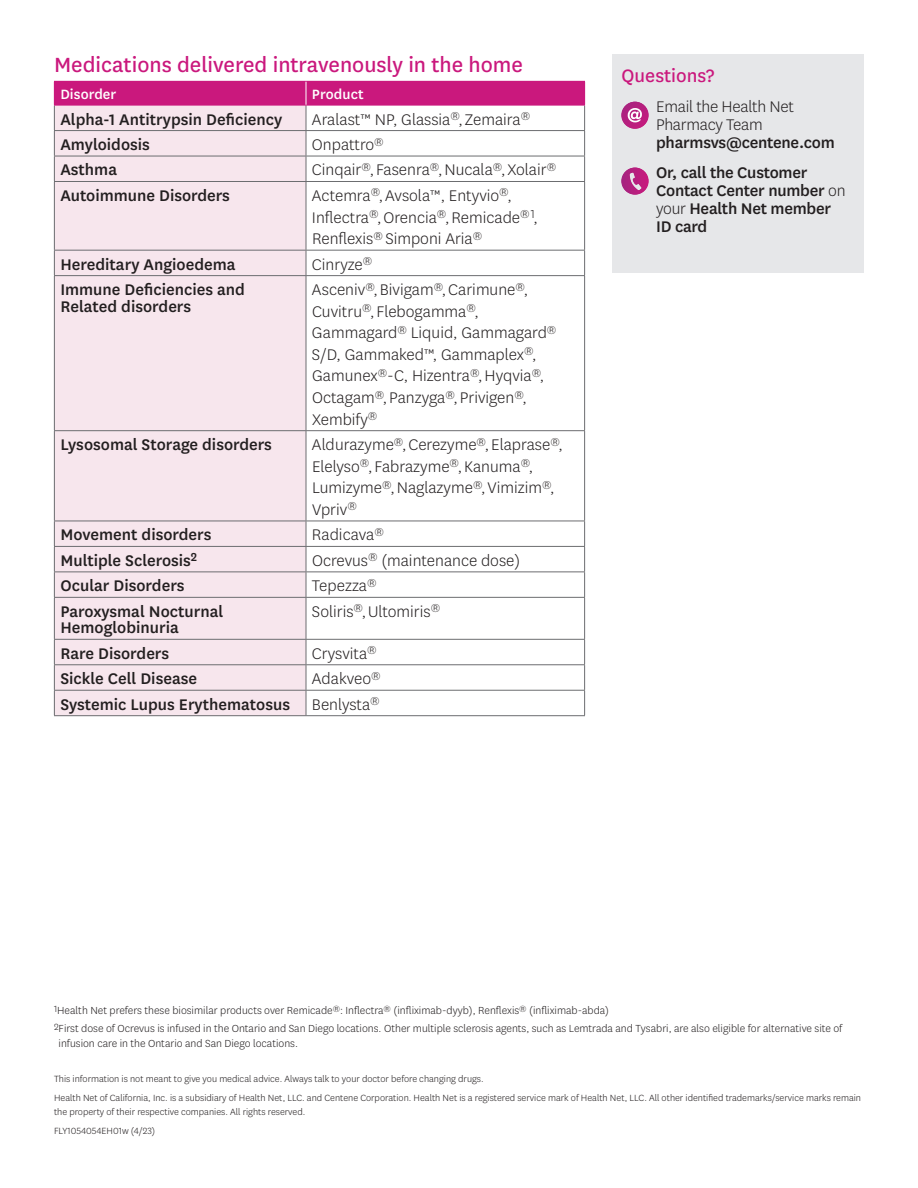
<style>
.page{position:relative;width:918px;height:1188px;background:#fff}
.page>*{position:absolute;margin:0;border:0;box-sizing:border-box;transform-origin:0 0}
.t1{font:24px "Centene Sans";color:#ca187d}
.t2{font:21px "Centene Sans";color:#ca187d}
.t3{font:300 18px/21.6px "Centene Sans";color:#231f20}
.t4{font:500 18px/18px "Centene Sans";color:#231f20}
.t5{font:500 15.75px "Centene Sans";letter-spacing:.005em;color:#fff}
.t6{font:300 12px/15px "Centene Sans";color:#231f20}
.t7{font:300 10.5px/13.5px "Centene Sans";color:#231f20}
.s1{font-weight:500}
.s2{font-weight:300}
</style>
<div class="page">
<div style="left:54px;top:81px;width:252px;height:24px;background:#ca187d"></div>
<div style="left:306px;top:81px;width:279px;height:24px;background:#ca187d"></div>
<div style="left:54px;top:105px;width:252px;height:26px;background:#f7e6ed"></div>
<div style="left:54px;top:131px;width:252px;height:25px;background:#f7e6ed"></div>
<div style="left:54px;top:156px;width:252px;height:25px;background:#f7e6ed"></div>
<div style="left:54px;top:181px;width:252px;height:69px;background:#f7e6ed"></div>
<div style="left:54px;top:250px;width:252px;height:26px;background:#f7e6ed"></div>
<div style="left:54px;top:276px;width:252px;height:155px;background:#f7e6ed"></div>
<div style="left:54px;top:431px;width:252px;height:90px;background:#f7e6ed"></div>
<div style="left:54px;top:521px;width:252px;height:25px;background:#f7e6ed"></div>
<div style="left:54px;top:546px;width:252px;height:26px;background:#f7e6ed"></div>
<div style="left:54px;top:572px;width:252px;height:25px;background:#f7e6ed"></div>
<div style="left:54px;top:597px;width:252px;height:42px;background:#f7e6ed"></div>
<div style="left:54px;top:639px;width:252px;height:26px;background:#f7e6ed"></div>
<div style="left:54px;top:665px;width:252px;height:25px;background:#f7e6ed"></div>
<div style="left:54px;top:690px;width:252px;height:26px;background:#f7e6ed"></div>
<hr style="left:54px;top:130px;width:252px;height:1px;background:#6c6d70">
<hr style="left:306px;top:130px;width:279px;height:1px;background:#6c6d70">
<hr style="left:54px;top:156px;width:252px;height:1px;background:#6c6d70">
<hr style="left:306px;top:156px;width:279px;height:1px;background:#6c6d70">
<hr style="left:54px;top:181px;width:252px;height:1px;background:#6c6d70">
<hr style="left:54px;top:182px;width:1px;height:68px;background:#6c6d70">
<hr style="left:306px;top:181px;width:279px;height:1px;background:#6c6d70">
<hr style="left:306px;top:182px;width:1px;height:68px;background:#6c6d70">
<hr style="left:584px;top:182px;width:1px;height:68px;background:#6c6d70">
<hr style="left:54px;top:250px;width:252px;height:1px;background:#6c6d70">
<svg style="left:54px;top:251px;width:1px;height:24px"></svg>
<hr style="left:306px;top:250px;width:279px;height:1px;background:#6c6d70">
<svg style="left:306px;top:251px;width:1px;height:24px"></svg>
<svg style="left:584px;top:251px;width:1px;height:24px"></svg>
<hr style="left:54px;top:275px;width:252px;height:1px;background:#6c6d70">
<hr style="left:54px;top:276px;width:1px;height:154px;background:#6c6d70">
<hr style="left:306px;top:275px;width:279px;height:1px;background:#6c6d70">
<hr style="left:306px;top:276px;width:1px;height:154px;background:#6c6d70">
<hr style="left:584px;top:276px;width:1px;height:154px;background:#6c6d70">
<hr style="left:54px;top:430px;width:252px;height:1px;background:#6c6d70">
<hr style="left:54px;top:431px;width:1px;height:90px;background:#6c6d70">
<hr style="left:306px;top:430px;width:279px;height:1px;background:#6c6d70">
<hr style="left:306px;top:431px;width:1px;height:90px;background:#6c6d70">
<hr style="left:584px;top:431px;width:1px;height:90px;background:#6c6d70">
<hr style="left:54px;top:521px;width:252px;height:1px;background:#6c6d70">
<hr style="left:306px;top:521px;width:279px;height:1px;background:#6c6d70">
<hr style="left:54px;top:546px;width:252px;height:1px;background:#6c6d70">
<hr style="left:306px;top:546px;width:279px;height:1px;background:#6c6d70">
<hr style="left:54px;top:572px;width:252px;height:1px;background:#6c6d70">
<svg style="left:54px;top:521px;width:1px;height:76px"></svg>
<hr style="left:306px;top:572px;width:279px;height:1px;background:#6c6d70">
<svg style="left:306px;top:521px;width:1px;height:76px"></svg>
<svg style="left:584px;top:521px;width:1px;height:76px"></svg>
<hr style="left:54px;top:597px;width:252px;height:1px;background:#6c6d70">
<hr style="left:54px;top:598px;width:1px;height:41px;background:#6c6d70">
<hr style="left:306px;top:597px;width:279px;height:1px;background:#6c6d70">
<hr style="left:306px;top:598px;width:1px;height:41px;background:#6c6d70">
<hr style="left:584px;top:598px;width:1px;height:41px;background:#6c6d70">
<hr style="left:54px;top:639px;width:252px;height:1px;background:#6c6d70">
<hr style="left:306px;top:639px;width:279px;height:1px;background:#6c6d70">
<hr style="left:54px;top:664px;width:252px;height:1px;background:#6c6d70">
<hr style="left:306px;top:664px;width:279px;height:1px;background:#6c6d70">
<hr style="left:54px;top:690px;width:252px;height:1px;background:#6c6d70">
<svg style="left:54px;top:640px;width:1px;height:75px"></svg>
<hr style="left:306px;top:690px;width:279px;height:1px;background:#6c6d70">
<svg style="left:306px;top:640px;width:1px;height:75px"></svg>
<svg style="left:584px;top:640px;width:1px;height:75px"></svg>
<hr style="left:54px;top:715px;width:252px;height:1px;background:#6c6d70">
<hr style="left:306px;top:715px;width:279px;height:1px;background:#6c6d70">
<svg style="left:54px;top:106px;width:1px;height:75px"></svg>
<hr style="left:54px;top:105px;width:252px;height:1px;background:#ca187d">
<hr style="left:306px;top:105px;width:279px;height:1px;background:#ca187d">
<svg style="left:306px;top:82px;width:1px;height:99px"></svg>
<div style="left:612px;top:54px;width:252px;height:219px;background:#e6e7e9"></div>
<svg style="left:622px;top:102px;width:27px;height:27px"></svg>
<svg style="left:584px;top:105px;width:1px;height:76px"></svg>
<svg style="left:621px;top:102px;width:27px;height:27px"></svg>
<svg style="left:626px;top:107px;width:17px;height:15px"></svg>
<svg style="left:621px;top:168px;width:28px;height:27px"></svg>
<h2 class="t1" style="left:54px;top:49px;width:470px">Medications delivered intravenously in the home</h2>
<p class="t5" style="left:60px;top:84px;width:58px">Disorder</p>
<p class="t5" style="left:312px;top:84px;width:53px">Product</p>
<p class="t4" style="left:60px;top:109px;width:223px">Alpha-1 Antitrypsin Deficiency</p>
<p class="t3" style="left:312px;top:108px;width:220px">Aralast™ NP, Glassia<sup>®</sup>, Zemaira<sup>®</sup></p>
<p class="t4" style="left:60px;top:134px;width:91px">Amyloidosis</p>
<p class="t3" style="left:312px;top:133px;width:73px">Onpattro<sup>®</sup></p>
<p class="t4" style="left:60px;top:160px;width:58px">Asthma</p>
<p class="t3" style="left:312px;top:159px;width:246px">Cinqair<sup>®</sup>, Fasenra<sup>®</sup>, Nucala<sup>®</sup>, Xolair<sup>®</sup></p>
<p class="t4" style="left:60px;top:185px;width:171px">Autoimmune Disorders</p>
<p class="t3" style="left:312px;top:184px;width:227px">Actemra<sup>®</sup>, Avsola™, Entyvio<sup>®</sup>,<br>Inflectra<sup>®</sup>, Orencia<sup>®</sup>, Remicade<sup>®1</sup>,</p>
<p class="t3" style="left:312px;top:227px;width:172px">Renflexis<sup>®</sup> Simponi Aria<sup>®</sup></p>
<p class="t4" style="left:60px;top:254px;width:177px">Hereditary Angioedema</p>
<p class="t3" style="left:312px;top:253px;width:62px">Cinryze<sup>®</sup></p>
<p class="t4" style="left:60px;top:280px;width:186px;line-height:16.5px">Immune Deficiencies and<br>Related disorders</p>
<p class="t3" style="left:312px;top:278px;width:246px">Asceniv<sup>®</sup>, Bivigam<sup>®</sup>, Carimune<sup>®</sup>,<br>Cuvitru<sup>®</sup>, Flebogamma<sup>®</sup>,<br>Gammagard<sup>®</sup> Liquid, Gammagard<sup>®<br></sup>S/D, Gammaked™, Gammaplex<sup>®</sup>,<br>Gamunex<sup>®</sup>-C, Hizentra<sup>®</sup>, Hyqvia<sup>®</sup>,<br>Octagam<sup>®</sup>, Panzyga<sup>®</sup>, Privigen<sup>®</sup>,<br>Xembify<sup>®</sup></p>
<p class="t4" style="left:60px;top:435px;width:213px">Lysosomal Storage disorders</p>
<p class="t3" style="left:312px;top:433px;width:252px">Aldurazyme<sup>®</sup>, Cerezyme<sup>®</sup>, Elaprase<sup>®</sup>,<br>Elelyso<sup>®</sup>, Fabrazyme<sup>®</sup>, Kanuma<sup>®</sup>,<br>Lumizyme<sup>®</sup>, Naglazyme<sup>®</sup>, Vimizim<sup>®</sup>,<br>Vpriv<sup>®</sup></p>
<p class="t4" style="left:60px;top:525px;width:153px">Movement disorders</p>
<p class="t3" style="left:312px;top:524px;width:73px">Radicava<sup>®</sup></p>
<p class="t4" style="left:60px;top:550px;width:138px">Multiple Sclerosis<sup>2</sup></p>
<p class="t3" style="left:312px;top:549px;width:210px">Ocrevus<sup>®</sup> (maintenance dose)</p>
<p class="t4" style="left:60px;top:576px;width:126px">Ocular Disorders</p>
<p class="t3" style="left:312px;top:575px;width:66px">Tepezza<sup>®</sup></p>
<p class="t4" style="left:60px;top:602px;width:165px;line-height:16.5px">Paroxysmal Nocturnal<br>Hemoglobinuria</p>
<p class="t3" style="left:312px;top:600px;width:130px">Soliris<sup>®</sup>, Ultomiris<sup>®</sup></p>
<p class="t4" style="left:60px;top:643px;width:110px">Rare Disorders</p>
<p class="t3" style="left:312px;top:642px;width:66px">Crysvita<sup>®</sup></p>
<p class="t4" style="left:60px;top:669px;width:138px">Sickle Cell Disease</p>
<p class="t3" style="left:312px;top:667px;width:70px">Adakveo<sup>®</sup></p>
<p class="t4" style="left:60px;top:694px;width:231px">Systemic Lupus Erythematosus</p>
<p class="t3" style="left:312px;top:693px;width:69px">Benlysta<sup>®</sup></p>
<h3 class="t2" style="left:622px;top:62px;width:94px">Questions?</h3>
<p class="t3" style="left:656px;top:97px;width:180px;line-height:18px">Email the Health Net<br>Pharmacy Team <span class="s1">pharmsvs@centene.com</span></p>
<p class="t4" style="left:656px;top:163px;width:191px">Or, call the Customer<br>Contact Center number <span class="s2">on your</span> Health Net member<br>ID card</p>
<p class="t6" style="left:54px;top:1002px;width:557px"><sup>1</sup>Health Net prefers these biosimilar products over Remicade<sup>®</sup>: Inflectra<sup>®</sup> (infliximab-dyyb), Renflexis<sup>®</sup> (infliximab-abda)</p>
<p class="t6" style="left:59px;top:1020px;width:785px;text-indent:-5px"><sup>2</sup>First dose of Ocrevus is infused in the Ontario and San Diego locations. Other multiple sclerosis agents, such as Lemtrada and Tysabri, are also eligible for alternative site of infusion care in the Ontario and San Diego locations.</p>
<p class="t7" style="left:54px;top:1071px;width:431px">This information is not meant to give you medical advice. Always talk to your doctor before changing drugs.</p>
<p class="t7" style="left:54px;top:1091px;width:809px">Health Net of California, Inc. is a subsidiary of Health Net, LLC. and Centene Corporation. Health Net is a registered service mark of Health Net, LLC. All other identified trademarks/service marks remain the property of their respective companies. All rights reserved.</p>
<p class="t7" style="left:54px;top:1124px;width:103px">FLY1054054EH01w (4/23)</p>
</div>
